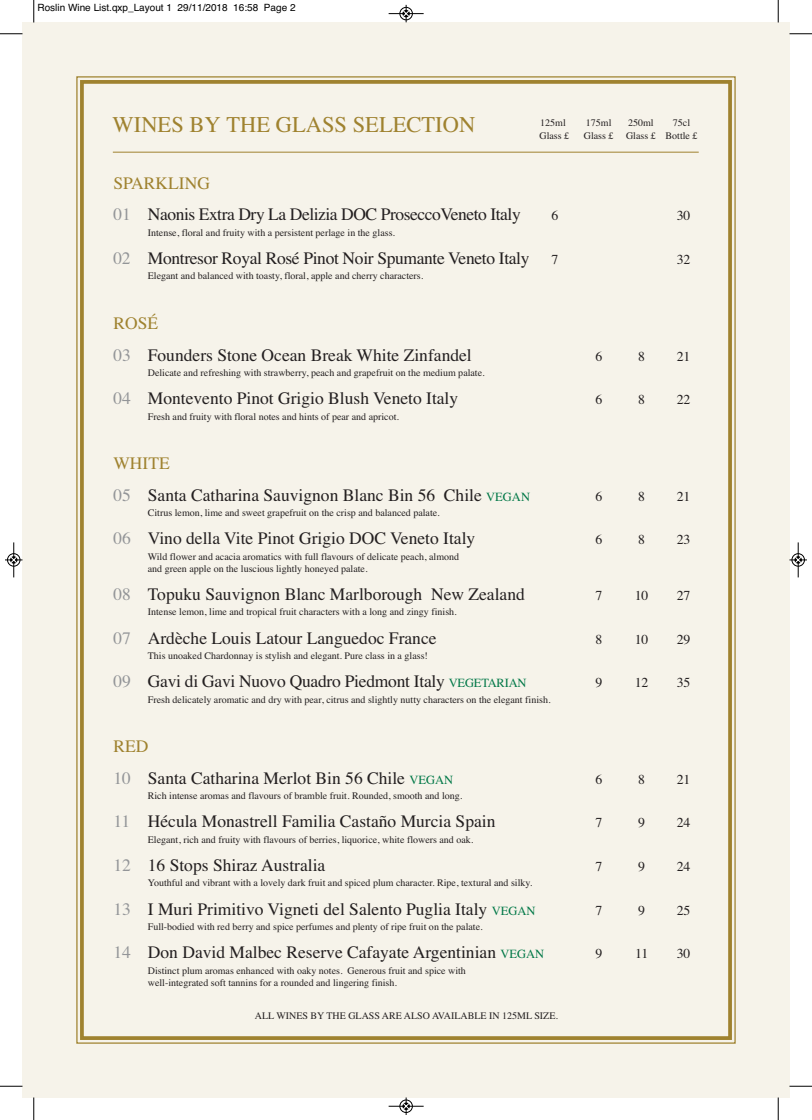
<style>
.page{position:relative;width:812px;height:1120px;background:#fff}
.page>*{position:absolute;margin:0;border:0;box-sizing:border-box;transform-origin:0 0}
.t1{font:22.5px "Times";color:#9f822f}
.t2{font:17.5px/31.6px "Times";color:#231f20}
.t3{font:17.5px/31.6px "Times";letter-spacing:-.025em;color:#231f20}
.t4{font:17.5px "Times";letter-spacing:-.02em;color:#231f20}
.t5{font:13.75px "Times";color:#231f20}
.t6{font:10px/12px "Times";color:#231f20}
.t7{font:10px "Helvetica";color:#000}
.s1{color:#9f822f}
.s2{color:#939598}
.s3{font-size:13.75px}
.s4{font-size:12.5px;color:#017847}
</style>
<div class="page">
<div style="left:22px;top:23px;width:767px;height:1074px;background:#f6f3ea"></div>
<div style="left:80px;top:80px;width:652px;height:960px;border:4px solid #9f822f"></div>
<hr style="left:113px;top:152px;width:585px;height:1px;background:#9f822f">
<svg style="left:33px;top:0;width:2px;height:23px"></svg>
<svg style="left:0;top:33px;width:22px;height:2px"></svg>
<svg style="left:777px;top:0;width:2px;height:23px"></svg>
<svg style="left:789px;top:33px;width:23px;height:2px"></svg>
<svg style="left:33px;top:1097px;width:2px;height:23px"></svg>
<svg style="left:0;top:1086px;width:22px;height:1px"></svg>
<svg style="left:777px;top:1097px;width:2px;height:23px"></svg>
<svg style="left:789px;top:1086px;width:23px;height:1px"></svg>
<div style="left:399px;top:7px;width:14px;height:13px;border:1px solid #fff;border-radius:50%"></div>
<hr style="left:388px;top:13px;width:35px;height:1px;background:#000">
<div style="left:400px;top:7px;width:12px;height:13px;border:1px solid #000;border-radius:50%"></div>
<svg style="left:403px;top:5px;width:6px;height:17px"></svg>
<div style="left:399px;top:1099px;width:14px;height:14px;border:1px solid #fff;border-radius:50%"></div>
<hr style="left:388px;top:1106px;width:35px;height:1px;background:#000">
<div style="left:400px;top:1100px;width:12px;height:13px;border:1px solid #000;border-radius:50%"></div>
<svg style="left:403px;top:1097px;width:6px;height:18px"></svg>
<div style="left:7px;top:553px;width:13px;height:14px;border:1px solid #fff;border-radius:50%"></div>
<hr style="left:14px;top:542px;width:1px;height:35px;background:#000">
<div style="left:7px;top:553px;width:13px;height:13px;border:1px solid #000;border-radius:50%"></div>
<svg style="left:5px;top:557px;width:17px;height:6px"></svg>
<div style="left:791px;top:553px;width:13px;height:14px;border:1px solid #fff;border-radius:50%"></div>
<hr style="left:798px;top:542px;width:1px;height:35px;background:#000">
<div style="left:791px;top:553px;width:13px;height:13px;border:1px solid #000;border-radius:50%"></div>
<svg style="left:789px;top:557px;width:18px;height:6px"></svg>
<p class="t7" style="left:38px;top:2px;width:259px">Roslin Wine List.qxp_Layout 1 29/11/2018 16:58 Page 2</p>
<h1 class="t1" style="left:113px;top:111px;width:364px">WINES BY THE GLASS SELECTION</h1>
<p class="t6" style="left:540px;top:116px;width:27px">125ml</p>
<p class="t6" style="left:586px;top:116px;width:27px">175ml</p>
<p class="t6" style="left:628px;top:116px;width:27px">250ml</p>
<p class="t6" style="left:673px;top:116px;width:19px">75cl</p>
<p class="t6" style="left:539px;top:130px;width:31px">Glass £</p>
<p class="t6" style="left:584px;top:130px;width:115px">Glass £ Glass £ Bottle £</p>
<h2 class="t3" style="left:113px;top:167px;width:409px"><span class="s1">SPARKLING<br></span><span class="s2">01</span> Naonis Extra Dry La Delizia DOC ProseccoVeneto Italy</h2>
<h3 class="t5" style="left:551px;top:208px;width:8px">6</h3>
<h3 class="t5" style="left:676px;top:208px;width:15px">30</h3>
<p class="t6" style="left:148px;top:226px;width:249px">Intense, floral and fruity with a persistent perlage in the glass.</p>
<h2 class="t4" style="left:113px;top:248px;width:446px"><span class="s2">02</span> Montresor Royal Rosé Pinot Noir Spumante Veneto Italy <span class="s3">7</span></h2>
<h3 class="t5" style="left:676px;top:251px;width:15px">32</h3>
<p class="t6" style="left:148px;top:270px;width:277px">Elegant and balanced with toasty, floral, apple and cherry characters.</p>
<h2 class="t2" style="left:113px;top:307px;width:360px"><span class="s1">ROSÉ<br></span><span class="s2">03</span> Founders Stone Ocean Break White Zinfandel</h2>
<h3 class="t5" style="left:595px;top:348px;width:8px">6</h3>
<h3 class="t5" style="left:638px;top:348px;width:8px">8</h3>
<h3 class="t5" style="left:676px;top:348px;width:15px">21</h3>
<p class="t6" style="left:148px;top:366px;width:338px">Delicate and refreshing with strawberry, peach and grapefruit on the medium palate.</p>
<h2 class="t2" style="left:113px;top:382px;width:346px"><span class="s2">04</span> Montevento Pinot Grigio Blush Veneto Italy</h2>
<h3 class="t5" style="left:595px;top:391px;width:8px">6</h3>
<h3 class="t5" style="left:638px;top:391px;width:8px">8</h3>
<h3 class="t5" style="left:676px;top:391px;width:15px">22</h3>
<p class="t6" style="left:148px;top:410px;width:253px">Fresh and fruity with floral notes and hints of pear and apricot.</p>
<h2 class="t2" style="left:113px;top:447px;width:418px"><span class="s1">WHITE<br></span><span class="s2">05</span> Santa Catharina Sauvignon Blanc Bin 56 Chile <span class="s4">VEGAN</span></h2>
<h3 class="t5" style="left:595px;top:488px;width:8px">6</h3>
<h3 class="t5" style="left:638px;top:488px;width:8px">8</h3>
<h3 class="t5" style="left:676px;top:488px;width:15px">21</h3>
<p class="t6" style="left:148px;top:507px;width:293px">Citrus lemon, lime and sweet grapefruit on the crisp and balanced palate.</p>
<h2 class="t2" style="left:113px;top:522px;width:363px"><span class="s2">06</span> Vino della Vite Pinot Grigio DOC Veneto Italy</h2>
<h3 class="t5" style="left:595px;top:532px;width:8px">6</h3>
<h3 class="t5" style="left:638px;top:532px;width:8px">8</h3>
<h3 class="t5" style="left:676px;top:532px;width:15px">23</h3>
<p class="t6" style="left:148px;top:550px;width:313px">Wild flower and acacia aromatics with full flavours of delicate peach, almond and green apple on the luscious lightly honeyed palate.</p>
<h2 class="t2" style="left:113px;top:578px;width:413px"><span class="s2">08</span> Topuku Sauvignon Blanc Marlborough New Zealand</h2>
<h3 class="t5" style="left:595px;top:587px;width:8px">7</h3>
<h3 class="t5" style="left:634px;top:587px;width:15px">10</h3>
<h3 class="t5" style="left:676px;top:587px;width:15px">27</h3>
<p class="t6" style="left:148px;top:606px;width:310px">Intense lemon, lime and tropical fruit characters with a long and zingy finish.</p>
<h2 class="t2" style="left:113px;top:622px;width:325px"><span class="s2">07</span> Ardèche Louis Latour Languedoc France</h2>
<h3 class="t5" style="left:595px;top:631px;width:8px">8</h3>
<h3 class="t5" style="left:634px;top:631px;width:15px">10</h3>
<h3 class="t5" style="left:676px;top:631px;width:15px">29</h3>
<p class="t6" style="left:148px;top:649px;width:281px">This unoaked Chardonnay is stylish and elegant. Pure class in a glass!</p>
<h2 class="t2" style="left:113px;top:665px;width:415px"><span class="s2">09</span> Gavi di Gavi Nuovo Quadro Piedmont Italy <span class="s4">VEGETARIAN</span></h2>
<h3 class="t5" style="left:595px;top:674px;width:8px">9</h3>
<h3 class="t5" style="left:634px;top:674px;width:15px">12</h3>
<h3 class="t5" style="left:676px;top:674px;width:15px">35</h3>
<p class="t6" style="left:148px;top:693px;width:404px">Fresh delicately aromatic and dry with pear, citrus and slightly nutty characters on the elegant finish.</p>
<h2 class="t2" style="left:113px;top:730px;width:341px"><span class="s1">RED<br></span><span class="s2">10</span> Santa Catharina Merlot Bin 56 Chile <span class="s4">VEGAN</span></h2>
<h3 class="t5" style="left:595px;top:771px;width:8px">6</h3>
<h3 class="t5" style="left:638px;top:771px;width:8px">8</h3>
<h3 class="t5" style="left:676px;top:771px;width:15px">21</h3>
<p class="t6" style="left:148px;top:790px;width:316px">Rich intense aromas and flavours of bramble fruit. Rounded, smooth and long.</p>
<h2 class="t2" style="left:113px;top:805px;width:383px"><span class="s2">11</span> Hécula Monastrell Familia Castaño Murcia Spain</h2>
<h3 class="t5" style="left:595px;top:815px;width:8px">7</h3>
<h3 class="t5" style="left:638px;top:815px;width:8px">9</h3>
<h3 class="t5" style="left:676px;top:815px;width:15px">24</h3>
<p class="t6" style="left:148px;top:833px;width:327px">Elegant, rich and fruity with flavours of berries, liquorice, white flowers and oak.</p>
<h2 class="t2" style="left:113px;top:849px;width:213px"><span class="s2">12</span> 16 Stops Shiraz Australia</h2>
<h3 class="t5" style="left:595px;top:858px;width:8px">7</h3>
<h3 class="t5" style="left:638px;top:858px;width:8px">9</h3>
<h3 class="t5" style="left:676px;top:858px;width:15px">24</h3>
<p class="t6" style="left:148px;top:877px;width:386px">Youthful and vibrant with a lovely dark fruit and spiced plum character. Ripe, textural and silky.</p>
<h2 class="t2" style="left:113px;top:893px;width:423px"><span class="s2">13</span> I Muri Primitivo Vigneti del Salento Puglia Italy <span class="s4">VEGAN</span></h2>
<h3 class="t5" style="left:595px;top:902px;width:8px">7</h3>
<h3 class="t5" style="left:638px;top:902px;width:8px">9</h3>
<h3 class="t5" style="left:676px;top:902px;width:15px">25</h3>
<p class="t6" style="left:148px;top:921px;width:336px">Full-bodied with red berry and spice perfumes and plenty of ripe fruit on the palate.</p>
<h2 class="t2" style="left:113px;top:936px;width:432px"><span class="s2">14</span> Don David Malbec Reserve Cafayate Argentinian <span class="s4">VEGAN</span></h2>
<h3 class="t5" style="left:595px;top:945px;width:8px">9</h3>
<h3 class="t5" style="left:635px;top:945px;width:15px">11</h3>
<h3 class="t5" style="left:676px;top:945px;width:15px">30</h3>
<p class="t6" style="left:148px;top:964px;width:319px">Distinct plum aromas enhanced with oaky notes. Generous fruit and spice with well-integrated soft tannins for a rounded and lingering finish.</p>
<p class="t6" style="left:255px;top:1010px;width:304px">ALL WINES BY THE GLASS ARE ALSO AVAILABLE IN 125ML SIZE.</p>
</div>
